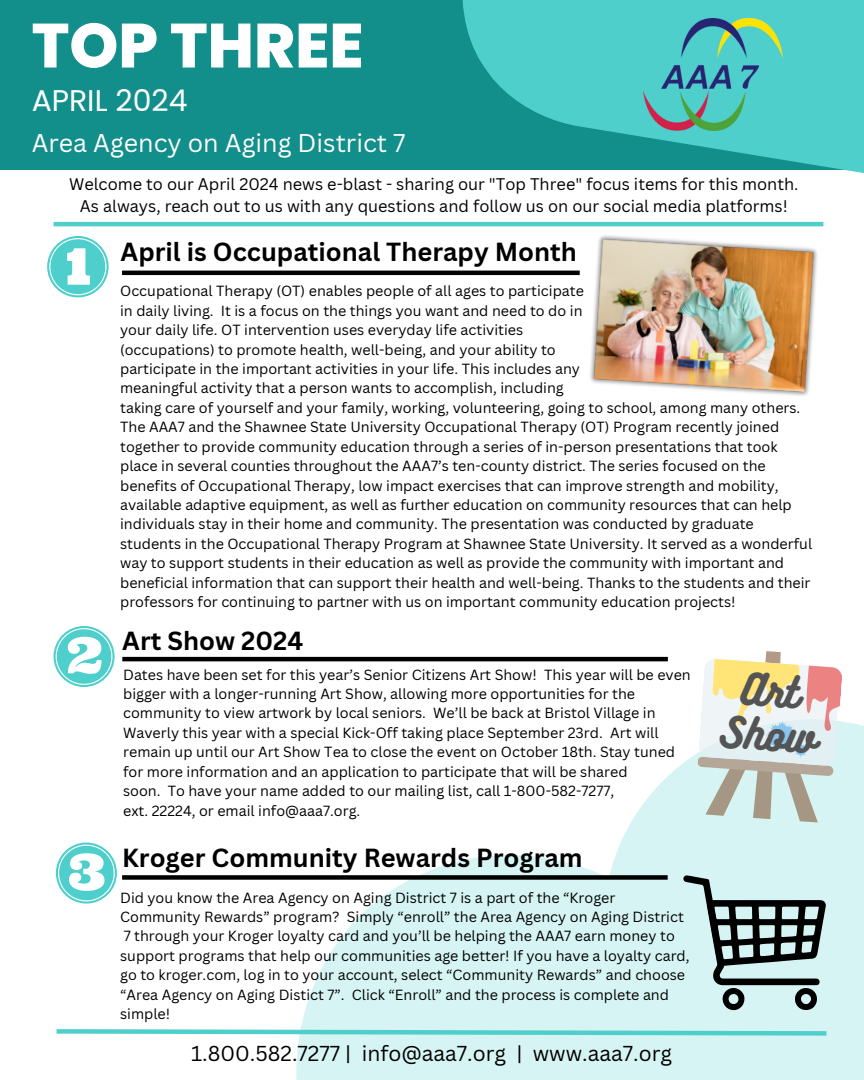
<style>
.page{position:relative;width:864px;height:1080px;background:#fff}
.page>*{position:absolute;margin:0;border:0;box-sizing:border-box;transform-origin:0 0}
.t1{font:800 62.4px "Poppins";color:#fff}
.t2{font:39px/43.8px "Bukhari Script";color:#545454;text-align:center}
.t3{font:29.85px "Poppins";color:#fff}
.t4{font:700 25.5px "Canva Sans";color:#000}
.t5{font:25.05px "Canva Sans";color:#fff}
.t6{font:21px "Canva Sans";color:#000}
.t7{font:16.35px "Canva Sans";color:#000}
.t8{font:14.25px/19.5px "Canva Sans";color:#000}
</style>
<div class="page">
<div style="left:0;top:0;width:854px;height:170px;background:#128f8b"></div>
<img style="left:590px;top:235px;width:227px;height:161px">
<svg style="left:462px;top:0;width:402px;height:173px;fill:#4ecfcb"></svg>
<img style="left:643px;top:18px;width:140px;height:113px">
<svg style="left:47px;top:236px;width:62px;height:61px"></svg>
<svg style="left:54px;top:626px;width:60px;height:61px"></svg>
<svg style="left:56px;top:843px;width:61px;height:60px"></svg>
<svg style="left:56px;top:1029px;width:228px;height:6px"></svg>
<svg style="left:284px;top:722px;width:580px;height:358px;fill:#d6f4f3"></svg>
<hr style="left:54px;top:222px;width:769px;height:4px;background:#4ecfcb">
<div style="left:122px;top:875px;width:546px;height:5px;background:#000"></div>
<hr style="left:122px;top:657px;width:546px;height:4px;background:#000">
<svg style="left:697px;top:651px;width:146px;height:172px"></svg>
<hr style="left:122px;top:271px;width:458px;height:4px;background:#000">
<svg style="left:683px;top:875px;width:143px;height:135px;background:#94a9a8"></svg>
<p class="t1" style="left:32px;top:2px;width:333px">TOP THREE</p>
<p class="t3" style="left:32px;top:79px;width:157px">APRIL 2024</p>
<p class="t5" style="left:32px;top:125px;width:375px">Area Agency on Aging District 7</p>
<p class="t7" style="left:69px;top:172px;width:731px">Welcome to our April 2024 news e-blast - sharing our "Top Three" focus items for this month.</p>
<p class="t7" style="left:80px;top:195px;width:709px">As always, reach out to us with any questions and follow us on our social media platforms!</p>
<p class="t4" style="left:121px;top:234px;width:458px">April is Occupational Therapy Month</p>
<p class="t8" style="left:120px;top:281px;width:465px">Occupational Therapy (OT) enables people of all ages to participate</p>
<p class="t8" style="left:120px;top:300px;width:464px">in daily living. It is a focus on the things you want and need to do in</p>
<p class="t8" style="left:120px;top:320px;width:405px">your daily life. OT intervention uses everyday life activities</p>
<p class="t8" style="left:120px;top:339px;width:437px">(occupations) to promote health, well-being, and your ability to</p>
<h4 class="t8" style="left:120px;top:359px;width:461px">participate in the important activities in your life. This includes any</h4>
<p class="t8" style="left:120px;top:378px;width:445px">meaningful activity that a person wants to accomplish, including</p>
<p class="t8" style="left:120px;top:398px;width:694px">taking care of yourself and your family, working, volunteering, going to school, among many others.<br>The AAA7 and the Shawnee State University Occupational Therapy (OT) Program recently joined together to provide community education through a series of in-person presentations that took place in several counties throughout the AAA7’s ten-county district. The series focused on the benefits of Occupational Therapy, low impact exercises that can improve strength and mobility, available adaptive equipment, as well as further education on community resources that can help individuals stay in their home and community. The presentation was conducted by graduate students in the Occupational Therapy Program at Shawnee State University. It served as a wonderful way to support students in their education as well as provide the community with important and beneficial information that can support their health and well-being. Thanks to the students and their professors for continuing to partner with us on important community education projects!</p>
<h5 class="t4" style="left:122px;top:623px;width:182px">Art Show 2024</h5>
<p class="t8" style="left:123px;top:664px;width:569px">Dates have been set for this year’s Senior Citizens Art Show! This year will be even</p>
<h2 class="t8" style="left:123px;top:684px;width:514px">bigger with a longer-running Art Show, allowing more opportunities for the</h2>
<p class="t8" style="left:123px;top:703px;width:534px">community to view artwork by local seniors. We’ll be back at Bristol Village in</p>
<p class="t8" style="left:123px;top:723px;width:537px">Waverly this year with a special Kick-Off taking place September 23rd. Art will</p>
<p class="t8" style="left:123px;top:742px;width:554px">remain up until our Art Show Tea to close the event on October 18th. Stay tuned</p>
<p class="t8" style="left:123px;top:761px;width:506px">for more information and an application to participate that will be shared</p>
<p class="t8" style="left:123px;top:781px;width:493px">soon. To have your name added to our mailing list, call 1-800-582-7277,</p>
<p class="t8" style="left:123px;top:800px;width:239px">ext. 22224, or email info@aaa7.org.</p>
<p class="t4" style="left:122px;top:840px;width:462px">Kroger Community Rewards Program</p>
<p class="t8" style="left:120px;top:887px;width:497px">Did you know the Area Agency on Aging District 7 is a part of the “Kroger</p>
<p class="t8" style="left:120px;top:907px;width:565px">Community Rewards” program? Simply “enroll” the Area Agency on Aging District</p>
<p class="t8" style="left:124px;top:926px;width:553px">7 through your Kroger loyalty card and you’ll be helping the AAA7 earn money to</p>
<h4 class="t8" style="left:120px;top:946px;width:571px">support programs that help our communities age better! If you have a loyalty card,</h4>
<p class="t8" style="left:120px;top:965px;width:567px">go to kroger.com, log in to your account, select “Community Rewards” and choose</p>
<p class="t8" style="left:120px;top:984px;width:550px">“Area Agency on Aging Distict 7”. Click “Enroll” and the process is complete and</p>
<p class="t8" style="left:120px;top:1004px;width:52px">simple!</p>
<h4 class="t6" style="left:191px;top:1038px;width:482px">1.800.582.7277 | info@aaa7.org | www.aaa7.org</h4>
<p class="t2" style="left:723px;top:664px;width:98px;rotate:4deg">Art<br>Show</p>
</div>
